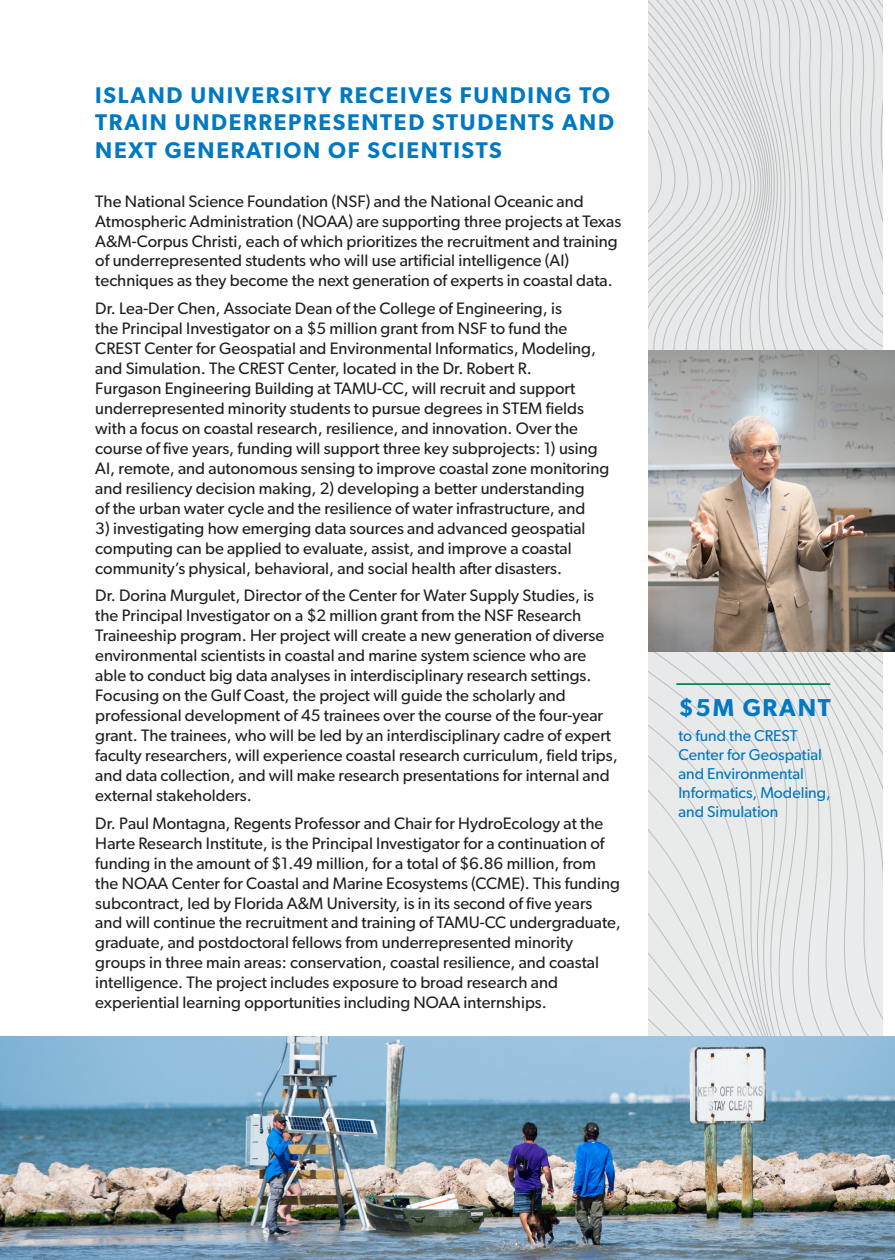
<style>
.page{position:relative;width:895px;height:1260px;background:#fff}
.page>*{position:absolute;margin:0;border:0;box-sizing:border-box;transform-origin:0 0}
.t1{font:600 24.5px "Gibson";letter-spacing:.075em;color:#0079c2}
.t2{font:600 22.75px/27.3px "Gibson";letter-spacing:.075em;color:#0079c2}
.Paragraph_Style_1{font:16.62px/19.9px "Gibson";color:#231f20}
.Paragraph_Style_1-2{font:15.75px/18.9px "Gibson";color:#0079c2}
</style>
<div class="page">
<svg style="left:648px;top:0;width:234px;height:1037px;background:#e3e4e5"></svg>
<img style="left:0;top:1037px;width:895px;height:223px">
<img style="left:648px;top:350px;width:246px;height:301px">
<hr style="left:894px;top:310px;width:1px;height:551px;background:#0079c2">
<hr style="left:676px;top:683px;width:154px;height:2px;background:#008652">
<p class="t2" style="left:95px;top:81px;width:520px">ISLAND UNIVERSITY RECEIVES FUNDING TO<br>TRAIN UNDERREPRESENTED STUDENTS AND<br>NEXT GENERATION OF SCIENTISTS</p>
<p class="Paragraph_Style_1" style="left:95px;top:191px;width:527px">The National Science Foundation (NSF) and the National Oceanic and Atmospheric Administration (NOAA) are supporting three projects at Texas A&amp;M-Corpus Christi, each of which prioritizes the recruitment and training of underrepresented students who will use artificial intelligence (AI) techniques as they become the next generation of experts in coastal data.</p>
<p class="Paragraph_Style_1" style="left:95px;top:298px;width:515px">Dr. Lea-Der Chen, Associate Dean of the College of Engineering, is<br>the Principal Investigator on a $5 million grant from NSF to fund the CREST Center for Geospatial and Environmental Informatics, Modeling, and Simulation. The CREST Center, located in the Dr. Robert R.<br>Furgason Engineering Building at TAMU-CC, will recruit and support underrepresented minority students to pursue degrees in STEM fields with a focus on coastal research, resilience, and innovation. Over the course of five years, funding will support three key subprojects: 1) using AI, remote, and autonomous sensing to improve coastal zone monitoring and resiliency decision making, 2) developing a better understanding<br>of the urban water cycle and the resilience of water infrastructure, and</p>
<p class="Paragraph_Style_1" style="left:95px;top:518px;width:492px">3) investigating how emerging data sources and advanced geospatial computing can be applied to evaluate, assist, and improve a coastal community’s physical, behavioral, and social health after disasters.</p>
<p class="Paragraph_Style_1" style="left:95px;top:585px;width:524px">Dr. Dorina Murgulet, Director of the Center for Water Supply Studies, is the Principal Investigator on a $2 million grant from the NSF Research Traineeship program. Her project will create a new generation of diverse environmental scientists in coastal and marine system science who are able to conduct big data analyses in interdisciplinary research settings.<br>Focusing on the Gulf Coast, the project will guide the scholarly and professional development of 45 trainees over the course of the four-year grant. The trainees, who will be led by an interdisciplinary cadre of expert faculty researchers, will experience coastal research curriculum, field trips, and data collection, and will make research presentations for internal and external stakeholders.</p>
<p class="Paragraph_Style_1" style="left:95px;top:813px;width:527px">Dr. Paul Montagna, Regents Professor and Chair for HydroEcology at the Harte Research Institute, is the Principal Investigator for a continuation of funding in the amount of $1.49 million, for a total of $6.86 million, from the NOAA Center for Coastal and Marine Ecosystems (CCME). This funding subcontract, led by Florida A&amp;M University, is in its second of five years and will continue the recruitment and training of TAMU-CC undergraduate, graduate, and postdoctoral fellows from underrepresented minority groups in three main areas: conservation, coastal resilience, and coastal intelligence. The project includes exposure to broad research and experiential learning opportunities including NOAA internships.</p>
<p class="t1" style="left:678px;top:693px;width:154px">$5M GRANT</p>
<p class="Paragraph_Style_1-2" style="left:678px;top:726px;width:154px">to fund the CREST<br>Center for Geospatial and Environmental<br>Informatics, Modeling, and Simulation</p>
</div>
